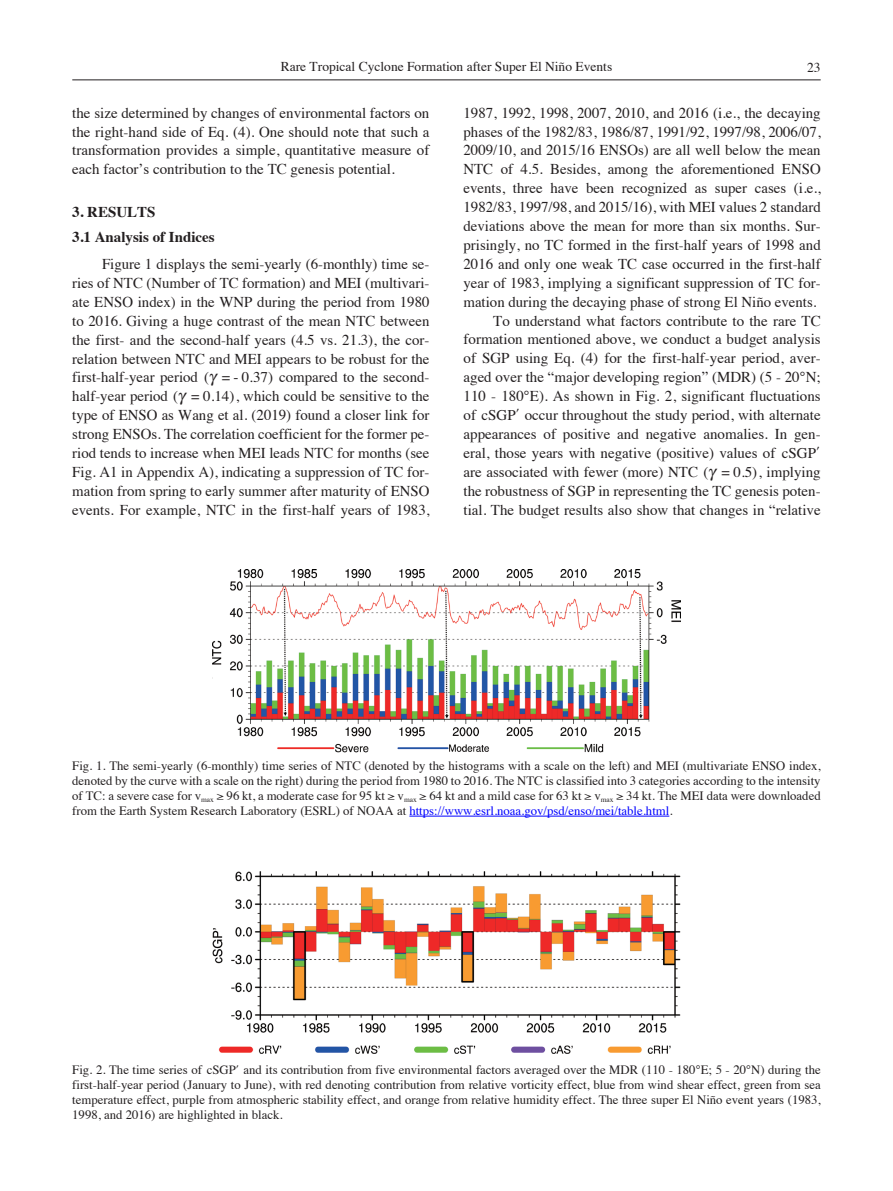
<style>
.page{position:relative;width:893px;height:1191px;background:#fff}
.page>*{position:absolute;margin:0;border:0;box-sizing:border-box;transform-origin:0 0}
.M-Text_TFP{font:15px/18.9px "Times";color:#231f20;text-align:justify}
.M-Text{font:15px/18.9px "Times";color:#231f20;text-align:justify}
.M-Text_0_Indent{font:15px/18.9px "Times";color:#231f20;text-align:justify}
.M-Title2{font:700 15px "Times";color:#231f20}
.M-Title{font:700 15px "Times";color:#231f20}
.t1{font:13.5px "Times";color:#231f20}
.M-Caption{font:12.75px/15px "Times";color:#231f20;text-align:justify}
.s1{font-family:"MM Greek";font-style:italic}
.s2{font-family:"MM Etc"}
.s3{color:#00f}
</style>
<div class="page">
<hr style="left:72px;top:79px;width:749px;height:1px;background:#231f20">
<img style="left:213px;top:569px;width:467px;height:183px">
<hr style="left:409px;top:815px;width:260px;height:1px;background:#00f">
<img style="left:213px;top:871px;width:467px;height:183px">
<p class="t1" style="left:281px;top:54px;width:333px">Rare Tropical Cyclone Formation after Super El Niño Events</p>
<p class="t1" style="left:807px;top:55px;width:15px">23</p>
<p class="M-Text_0_Indent" style="left:72px;top:102px;width:359px">the size determined by changes of environmental factors on the right-hand side of Eq. (4). One should note that such a transformation provides a simple, quantitative measure of each factor’s contribution to the TC genesis potential.</p>
<p class="M-Title" style="left:72px;top:198px;width:85px">3. RESULTS</p>
<p class="M-Title2" style="left:72px;top:222px;width:144px">3.1 Analysis of Indices</p>
<p class="M-Text_TFP" style="left:72px;top:253px;width:359px;text-indent:30px">Figure 1 displays the semi-yearly (6-monthly) time se&shy;ries of NTC (Number of TC formation) and MEI (multivari&shy;ate ENSO index) in the WNP during the period from 1980 to 2016. Giving a huge contrast of the mean NTC between the first- and the second-half years (4.5 vs. 21.3), the cor&shy;relation between NTC and MEI appears to be robust for the first-half-year period (<span class="s1">C</span> = - 0 37) compared to the second-</p>
<p class="M-Text_TFP" style="left:463px;top:102px;width:359px">1987, 1992, 1998, 2007, 2010, and 2016 (i.e., the decaying phases of the 1982/83, 1986/87, 1991/92, 1997/98, 2006/07, 2009/10, and 2015/16 ENSOs) are all well below the mean NTC of 4.5. Besides, among the aforementioned ENSO events, three have been recognized as super cases (i.e., 1982/83, 1997/98, and 2015/16), with MEI values 2 standard deviations above the mean for more than six months. Sur&shy;prisingly, no TC formed in the first-half years of 1998 and 2016 and only one weak TC case occurred in the first-half year of 1983, implying a significant suppression of TC for&shy;mation during the decaying phase of strong El Niño events.</p>
<p class="M-Text" style="left:463px;top:310px;width:359px;text-indent:30px">To understand what factors contribute to the rare TC formation mentioned above, we conduct a budget analysis of SGP using Eq. (4) for the first-half-year period, aver&shy;aged over the “major developing region” (MDR) (5 - 20°N; 110 - 180°E). As shown in Fig. 2, significant fluctuations of cSGP<span class="s2">l</span> occur throughout the study period, with alternate appearances of positive and negative anomalies. In gen&shy;eral, those years with negative (positive) values of cSGP<span class="s2">l </span>are associated with fewer (more) NTC (<span class="s1">C</span> = 0 5), implying</p>
<p class="M-Text_TFP" style="left:249px;top:366px;width:5px">.</p>
<p class="M-Text_TFP" style="left:72px;top:385px;width:359px">half-year period (<span class="s1">C</span> = 0 14), which could be sensitive to the</p>
<p class="M-Text_TFP" style="left:211px;top:385px;width:5px">.</p>
<p class="M-Text_TFP" style="left:72px;top:404px;width:359px">type of ENSO as Wang et al. (2019) found a closer link for strong ENSOs. The correlation coefficient for the former pe&shy;riod tends to increase when MEI leads NTC for months (see Fig. A1 in Appendix A), indicating a suppression of TC for&shy;mation from spring to early summer after maturity of ENSO events. For example, NTC in the first-half years of 1983,</p>
<p class="M-Text_TFP" style="left:741px;top:461px;width:5px">.</p>
<p class="M-Text" style="left:463px;top:480px;width:359px">the robustness of SGP in representing the TC genesis poten&shy;tial. The budget results also show that changes in “relative</p>
<p class="M-Caption" style="left:72px;top:757px;width:750px">Fig. 1. The semi-yearly (6-monthly) time series of NTC (denoted by the histograms with a scale on the left) and MEI (multivariate ENSO index, denoted by the curve with a scale on the right) during the period from 1980 to 2016. The NTC is classified into 3 categories according to the intensity of TC: a severe case for v<sub>max</sub> ≥ 96 kt, a moderate case for 95 kt ≥ v<sub>max</sub> ≥ 64 kt and a mild case for 63 kt ≥ v<sub>max</sub> ≥ 34 kt. The MEI data were downloaded from the Earth System Research Laboratory (ESRL) of NOAA at <span class="s3">https://www.esrl.noaa.gov/psd/enso/mei/table.html</span>.</p>
<p class="M-Caption" style="left:72px;top:1061px;width:750px">Fig. 2. The time series of cSGP<span class="s2">l</span> and its contribution from five environmental factors averaged over the MDR (110 - 180°E; 5 - 20°N) during the first-half-year period (January to June), with red denoting contribution from relative vorticity effect, blue from wind shear effect, green from sea temperature effect, purple from atmospheric stability effect, and orange from relative humidity effect. The three super El Niño event years (1983, 1998, and 2016) are highlighted in black.</p>
</div>
